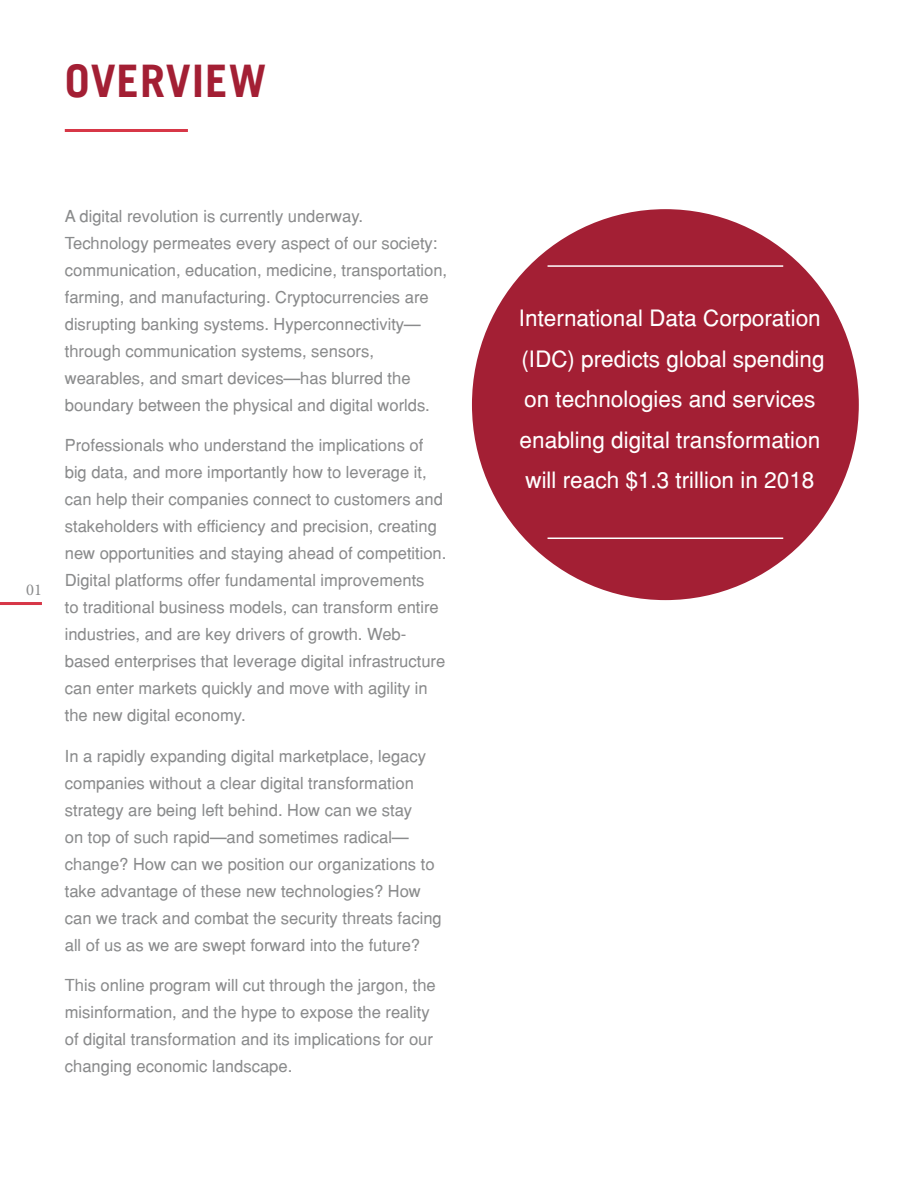
<style>
.page{position:relative;width:918px;height:1188px;background:#fff}
.page>*{position:absolute;margin:0;border:0;box-sizing:border-box;transform-origin:0 0}
.t1{font:700 45px "Trade Gothic LT";letter-spacing:.02em;color:#a31f34}
.t2{font:22.5px/40.5px "Helvetica";color:#fff}
.t3{font:16.5px/27px "Helvetica";color:#8a8b8c}
.t4{font:16.5px "Minion Pro";color:#8a8b8c}
</style>
<div class="page">
<hr style="left:65px;top:129px;width:123px;height:3px;background:#d73747">
<hr style="left:0;top:602px;width:42px;height:3px;background:#d73747">
<div style="left:472px;top:209px;width:387px;height:391px;background:#a31f34;border-radius:50%"></div>
<hr style="left:548px;top:265px;width:235px;height:2px;background:#fff">
<hr style="left:548px;top:538px;width:235px;height:1px;background:#fff">
<h1 class="t1" style="left:65px;top:53px;width:203px">OVERVIEW</h1>
<p class="t4" style="left:26px;top:579px;width:17px">01</p>
<p class="t3" style="left:65px;top:202px;width:384px">A digital revolution is currently underway.<br>Technology permeates every aspect of our society: communication, education, medicine, transportation, farming, and manufacturing. Cryptocurrencies are disrupting banking systems. Hyperconnectivity— through communication systems, sensors, wearables, and smart devices—has blurred the boundary between the physical and digital worlds.</p>
<p class="t3" style="left:65px;top:432px;width:383px">Professionals who understand the implications of big data, and more importantly how to leverage it, can help their companies connect to customers and stakeholders with efficiency and precision, creating new opportunities and staying ahead of competition.<br>Digital platforms offer fundamental improvements<br>to traditional business models, can transform entire industries, and are key drivers of growth. Web&shy;based enterprises that leverage digital infrastructure can enter markets quickly and move with agility in the new digital economy.</p>
<p class="t3" style="left:65px;top:742px;width:378px">In a rapidly expanding digital marketplace, legacy companies without a clear digital transformation strategy are being left behind. How can we stay<br>on top of such rapid—and sometimes radical— change? How can we position our organizations to take advantage of these new technologies? How can we track and combat the security threats facing all of us as we are swept forward into the future?</p>
<p class="t3" style="left:65px;top:972px;width:373px">This online program will cut through the jargon, the misinformation, and the hype to expose the reality of digital transformation and its implications for our changing economic landscape.</p>
<h2 class="t2" style="left:519px;top:298px;width:307px">International Data Corporation (IDC) predicts global spending on technologies and services enabling digital transformation will reach $1.3 trillion in 2018</h2>
</div>
